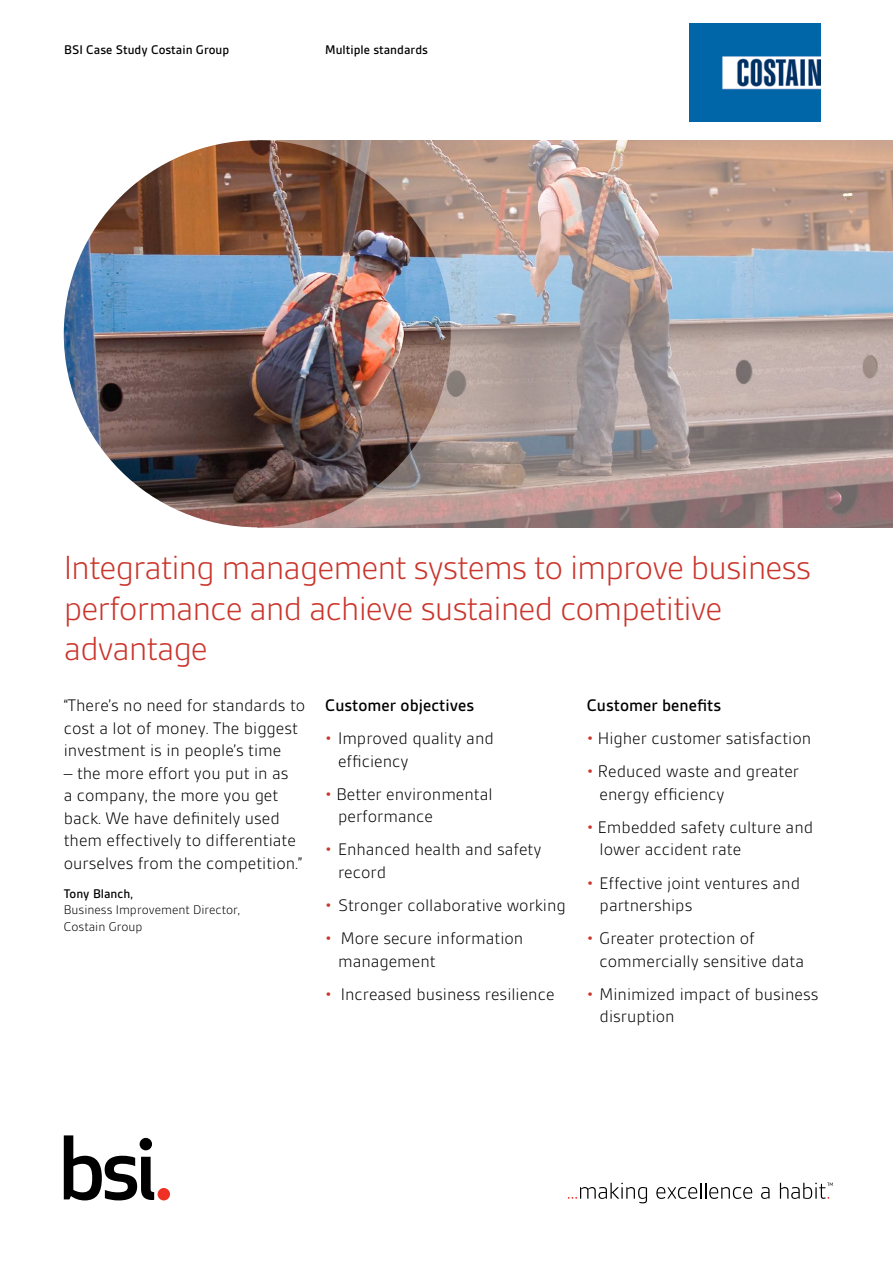
<style>
.page{position:relative;width:893px;height:1263px;background:#fff}
.page>*{position:absolute;margin:0;border:0;box-sizing:border-box;transform-origin:0 0}
.t1{font:300 36px/40.5px "BSI Gesta";letter-spacing:-.03em;color:#ca352c}
.t2{font:300 18px/22.5px "BSI Gesta";color:#000}
.t3{font:500 18px "BSI Gesta";color:#000}
.t4{font:500 13.5px "BSI Gesta";color:#000}
.t5{font:300 13.5px/16.5px "BSI Gesta";color:#000}
.s1{color:#ca352c}
</style>
<div class="page">
<svg style="left:64px;top:1135px;width:90px;height:65px"></svg>
<div style="left:158px;top:1188px;width:12px;height:12px;background:#ee3124;border-radius:50%"></div>
<svg style="left:568px;top:1182px;width:79px;height:21px"></svg>
<svg style="left:656px;top:1183px;width:96px;height:16px"></svg>
<svg style="left:761px;top:1187px;width:8px;height:12px"></svg>
<svg style="left:780px;top:1182px;width:53px;height:17px"></svg>
<img style="left:689px;top:24px;width:131px;height:98px">
<img style="left:271px;top:140px;width:622px;height:387px">
<img style="left:64px;top:140px;width:387px;height:387px;border-radius:193px">
<p class="t4" style="left:64px;top:42px;width:167px">BSI Case Study Costain Group</p>
<p class="t4" style="left:325px;top:42px;width:104px">Multiple standards</p>
<h1 class="t1" style="left:64px;top:547px;width:749px">Integrating management systems to improve business performance and achieve sustained competitive advantage</h1>
<p class="t3" style="left:325px;top:696px;width:150px">Customer objectives</p>
<p class="t2" style="left:338px;top:727px;width:157px;text-indent:-13px"><span class="s1">•</span> Improved quality and efficiency</p>
<p class="t2" style="left:338px;top:783px;width:156px;text-indent:-13px"><span class="s1">•</span> Better environmental performance</p>
<p class="t2" style="left:338px;top:838px;width:205px;text-indent:-13px"><span class="s1">•</span> Enhanced health and safety record</p>
<p class="t2" style="left:325px;top:894px;width:242px"><span class="s1">•</span> Stronger collaborative working</p>
<p class="t2" style="left:338px;top:927px;width:187px;text-indent:-13px"><span class="s1">•</span> More secure information management</p>
<p class="t2" style="left:325px;top:983px;width:231px"><span class="s1">•</span> Increased business resilience</p>
<p class="t3" style="left:587px;top:696px;width:136px">Customer benefits</p>
<p class="t2" style="left:587px;top:727px;width:226px"><span class="s1">•</span> Higher customer satisfaction</p>
<p class="t2" style="left:600px;top:760px;width:201px;text-indent:-13px"><span class="s1">•</span> Reduced waste and greater energy efficiency</p>
<p class="t2" style="left:600px;top:816px;width:215px;text-indent:-13px"><span class="s1">•</span> Embedded safety culture and lower accident rate</p>
<p class="t2" style="left:600px;top:871px;width:202px;text-indent:-13px"><span class="s1">•</span> Effective joint ventures and partnerships</p>
<p class="t2" style="left:600px;top:927px;width:206px;text-indent:-13px"><span class="s1">•</span> Greater protection of commercially sensitive data</p>
<p class="t2" style="left:600px;top:983px;width:220px;text-indent:-13px"><span class="s1">•</span> Minimized impact of business disruption</p>
<p class="t2" style="left:64px;top:694px;width:243px">“There’s no need for standards to cost a lot of money. The biggest investment is in people’s time</p>
<p class="t2" style="left:64px;top:761px;width:240px">– the more effort you put in as<br>a company, the more you get back. We have definitely used them effectively to differentiate ourselves from the competition.”</p>
<p class="t4" style="left:64px;top:886px;width:71px">Tony Blanch,</p>
<p class="t5" style="left:64px;top:902px;width:178px">Business Improvement Director,<br>Costain Group</p>
</div>
